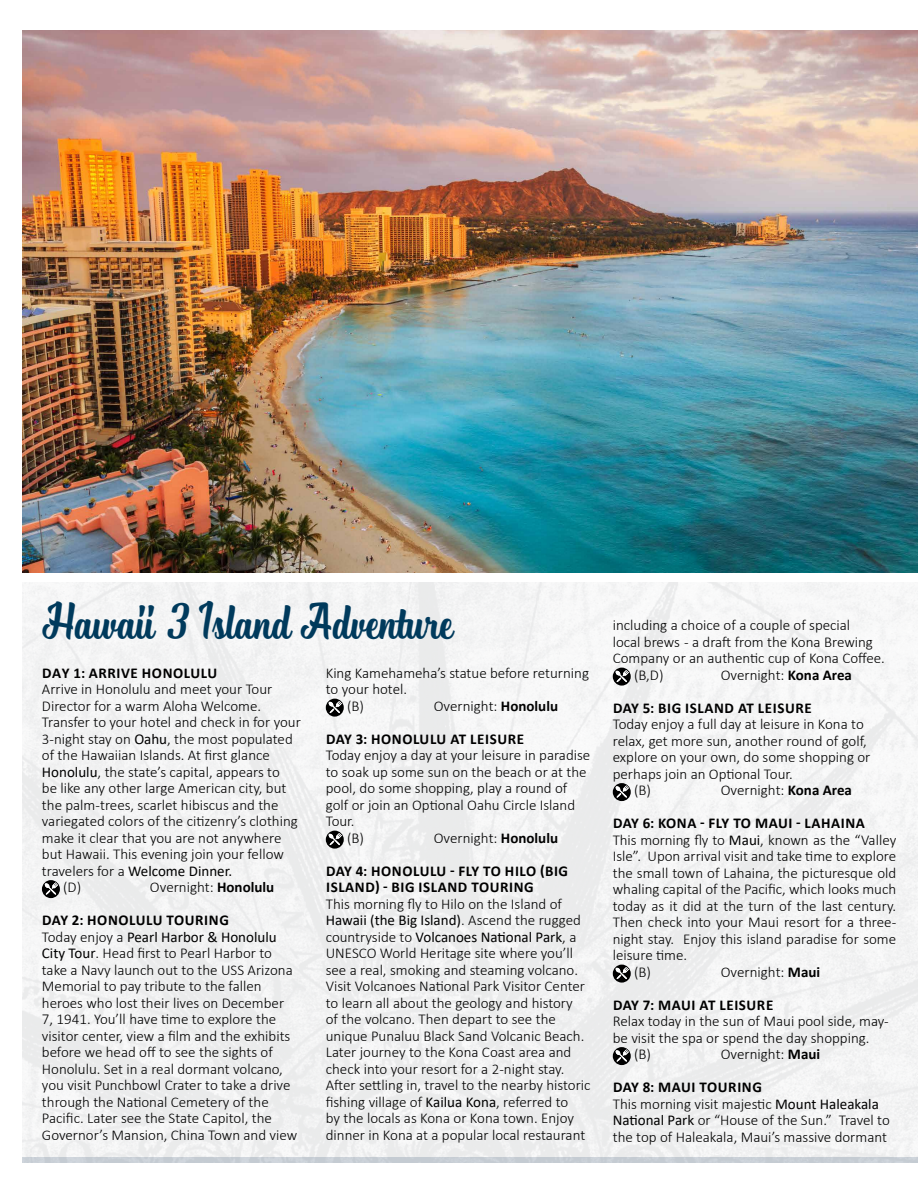
<style>
.page{position:relative;width:918px;height:1188px;background:#fff}
.page>*{position:absolute;margin:0;border:0;box-sizing:border-box;transform-origin:0 0}
.t1{font:44.55px "Chiladepia Script";color:#003a5c;scale:.91 1}
.t2{font:300 15px/16.5px "Calibri";color:#000}
.t3{font:700 15px/16.5px "Calibri";letter-spacing:.04em;color:#000}
.t4{font:15px "Calibri";color:#000}
.s1{font-weight:400}
.s2{font-weight:300}
.s3{font-weight:700}
</style>
<div class="page">
<div style="left:23px;top:582px;width:895px;height:575px;background:#f2f3f3"></div>
<img style="left:23px;top:30px;width:894px;height:543px">
<div style="left:23px;top:1157px;width:895px;height:5px;background:#c7ced5"></div>
<svg style="left:42px;top:880px;width:18px;height:18px"></svg>
<svg style="left:45px;top:882px;width:13px;height:13px"></svg>
<svg style="left:326px;top:699px;width:18px;height:18px"></svg>
<svg style="left:329px;top:701px;width:13px;height:12px"></svg>
<svg style="left:326px;top:831px;width:18px;height:18px"></svg>
<svg style="left:329px;top:833px;width:13px;height:12px"></svg>
<svg style="left:613px;top:668px;width:18px;height:18px"></svg>
<svg style="left:616px;top:670px;width:13px;height:12px"></svg>
<svg style="left:613px;top:783px;width:18px;height:18px"></svg>
<svg style="left:616px;top:785px;width:13px;height:13px"></svg>
<svg style="left:613px;top:965px;width:18px;height:18px"></svg>
<svg style="left:616px;top:967px;width:13px;height:12px"></svg>
<svg style="left:613px;top:1047px;width:18px;height:18px"></svg>
<svg style="left:616px;top:1049px;width:13px;height:13px"></svg>
<h1 class="t1" style="left:42px;top:589px;width:453px">Hawaii 3 Island Adventure</h1>
<p class="t3" style="left:42px;top:664px;width:176px">DAY 1: ARRIVE HONOLULU</p>
<p class="t2" style="left:42px;top:681px;width:232px">Arrive in Honolulu and meet your Tour</p>
<p class="t2" style="left:42px;top:697px;width:221px">Director for a warm Aloha Welcome.</p>
<p class="t2" style="left:42px;top:714px;width:260px">Transfer to your hotel and check in for your</p>
<p class="t2" style="left:42px;top:730px;width:252px">3-night stay on <span class="s1">Oahu</span>, the most populated</p>
<p class="t2" style="left:42px;top:747px;width:230px">of the Hawaiian Islands. At first glance</p>
<p class="t2" style="left:42px;top:763px;width:239px"><span class="s1">Honolulu</span>, the state’s capital, appears to</p>
<p class="t2" style="left:42px;top:780px;width:246px">be like any other large American city, but</p>
<p class="t2" style="left:42px;top:796px;width:238px">the palm-trees, scarlet hibiscus and the</p>
<p class="t2" style="left:42px;top:813px;width:257px">variegated colors of the citizenry’s clothing</p>
<p class="t2" style="left:42px;top:829px;width:241px">make it clear that you are not anywhere</p>
<p class="t2" style="left:42px;top:846px;width:243px">but Hawaii. This evening join your fellow</p>
<p class="t4" style="left:42px;top:860px;width:192px"><span class="s2">travelers for a</span> Welcome Dinner.</p>
<p class="t2" style="left:63px;top:879px;width:20px">(D)</p>
<p class="t2" style="left:150px;top:879px;width:126px">Overnight: <span class="s3">Honolulu</span></p>
<p class="t2" style="left:42px;top:912px;width:257px"><span class="s3">DAY 2: HONOLULU TOURING<br></span>Today enjoy a <span class="s1">Pearl Harbor &amp; Honolulu City Tour</span>. Head first to Pearl Harbor to take a Navy launch out to the USS Arizona Memorial to pay tribute to the fallen heroes who lost their lives on December 7, 1941. You’ll have time to explore the visitor center, view a film and the exhibits before we head off to see the sights of Honolulu. Set in a real dormant volcano, you visit Punchbowl Crater to take a drive through the National Cemetery of the Pacific. Later see the State Capitol, the Governor’s Mansion, China Town and view</p>
<p class="t2" style="left:326px;top:664px;width:265px">King Kamehameha’s statue before returning</p>
<p class="t2" style="left:326px;top:681px;width:83px">to your hotel.</p>
<p class="t2" style="left:347px;top:697px;width:18px">(B)</p>
<p class="t2" style="left:434px;top:697px;width:126px">Overnight: <span class="s3">Honolulu</span></p>
<p class="t3" style="left:326px;top:730px;width:200px">DAY 3: HONOLULU AT LEISURE</p>
<p class="t2" style="left:326px;top:747px;width:266px">Today enjoy a day at your leisure in paradise</p>
<p class="t2" style="left:326px;top:763px;width:262px">to soak up some sun on the beach or at the</p>
<p class="t2" style="left:326px;top:780px;width:243px">pool, do some shopping, play a round of</p>
<p class="t2" style="left:326px;top:796px;width:251px">golf or join an Optional Oahu Circle Island</p>
<p class="t2" style="left:326px;top:813px;width:30px">Tour.</p>
<p class="t2" style="left:347px;top:829px;width:18px">(B)</p>
<p class="t2" style="left:434px;top:829px;width:126px">Overnight: <span class="s3">Honolulu</span></p>
<p class="t3" style="left:326px;top:862px;width:244px">DAY 4: HONOLULU - FLY TO HILO (BIG<br>ISLAND) - BIG ISLAND TOURING</p>
<p class="t2" style="left:326px;top:895px;width:266px">This morning fly to Hilo on the Island of <span class="s1">Hawaii (the Big Island)</span>. Ascend the rugged countryside to <span class="s1">Volcanoes National Park</span>, a UNESCO World Heritage site where you’ll see a real, smoking and steaming volcano.<br>Visit Volcanoes National Park Visitor Center to learn all about the geology and history<br>of the volcano. Then depart to see the unique Punaluu Black Sand Volcanic Beach.<br>Later journey to the Kona Coast area and check into your resort for a 2-night stay.<br>After settling in, travel to the nearby historic fishing village of <span class="s1">Kailua Kona</span>, referred to<br>by the locals as Kona or Kona town. Enjoy dinner in Kona at a popular local restaurant</p>
<p class="t2" style="left:613px;top:617px;width:239px">including a choice of a couple of special</p>
<p class="t2" style="left:613px;top:633px;width:262px">local brews - a draft from the Kona Brewing</p>
<p class="t2" style="left:613px;top:650px;width:274px">Company or an authentic cup of Kona Coffee.</p>
<p class="t2" style="left:634px;top:666px;width:31px">(B,D)</p>
<p class="t2" style="left:721px;top:666px;width:133px">Overnight: <span class="s3">Kona Area</span></p>
<p class="t3" style="left:613px;top:699px;width:200px">DAY 5: BIG ISLAND AT LEISURE</p>
<p class="t2" style="left:613px;top:716px;width:253px">Today enjoy a full day at leisure in Kona to</p>
<p class="t2" style="left:613px;top:732px;width:256px">relax, get more sun, another round of golf,</p>
<p class="t2" style="left:613px;top:749px;width:259px">explore on your own, do some shopping or</p>
<p class="t2" style="left:613px;top:765px;width:181px">perhaps join an Optional Tour.</p>
<p class="t2" style="left:634px;top:782px;width:18px">(B)</p>
<p class="t2" style="left:721px;top:782px;width:133px">Overnight: <span class="s3">Kona Area</span></p>
<p class="t3" style="left:613px;top:815px;width:253px">DAY 6: KONA - FLY TO MAUI - LAHAINA</p>
<p class="t2" style="left:613px;top:831px;width:285px">This morning fly to <span class="s1">Maui</span>, known as the “Valley</p>
<p class="t2" style="left:613px;top:848px;width:285px">Isle”. Upon arrival visit and take time to explore</p>
<p class="t2" style="left:613px;top:864px;width:285px">the small town of Lahaina, the picturesque old</p>
<p class="t2" style="left:613px;top:881px;width:285px">whaling capital of the Pacific, which looks much</p>
<p class="t2" style="left:613px;top:897px;width:285px">today as it did at the turn of the last century.</p>
<p class="t2" style="left:613px;top:914px;width:285px">Then check into your Maui resort for a three-</p>
<p class="t2" style="left:613px;top:930px;width:285px">night stay. Enjoy this island paradise for some</p>
<p class="t2" style="left:613px;top:947px;width:76px">leisure time.</p>
<p class="t2" style="left:634px;top:963px;width:18px">(B)</p>
<p class="t2" style="left:721px;top:963px;width:101px">Overnight: <span class="s3">Maui</span></p>
<p class="t3" style="left:613px;top:996px;width:162px">DAY 7: MAUI AT LEISURE</p>
<p class="t2" style="left:613px;top:1013px;width:277px">Relax today in the sun of Maui pool side, may-</p>
<p class="t2" style="left:613px;top:1029px;width:258px">be visit the spa or spend the day shopping.</p>
<p class="t2" style="left:634px;top:1046px;width:18px">(B)</p>
<p class="t2" style="left:721px;top:1046px;width:101px">Overnight: <span class="s3">Maui</span></p>
<p class="t2" style="left:613px;top:1079px;width:279px"><span class="s3">DAY 8: MAUI TOURING<br></span>This morning visit majestic <span class="s1">Mount Haleakala National Park</span> or “House of the Sun.” Travel to the top of Haleakala, Maui’s massive dormant</p>
</div>
